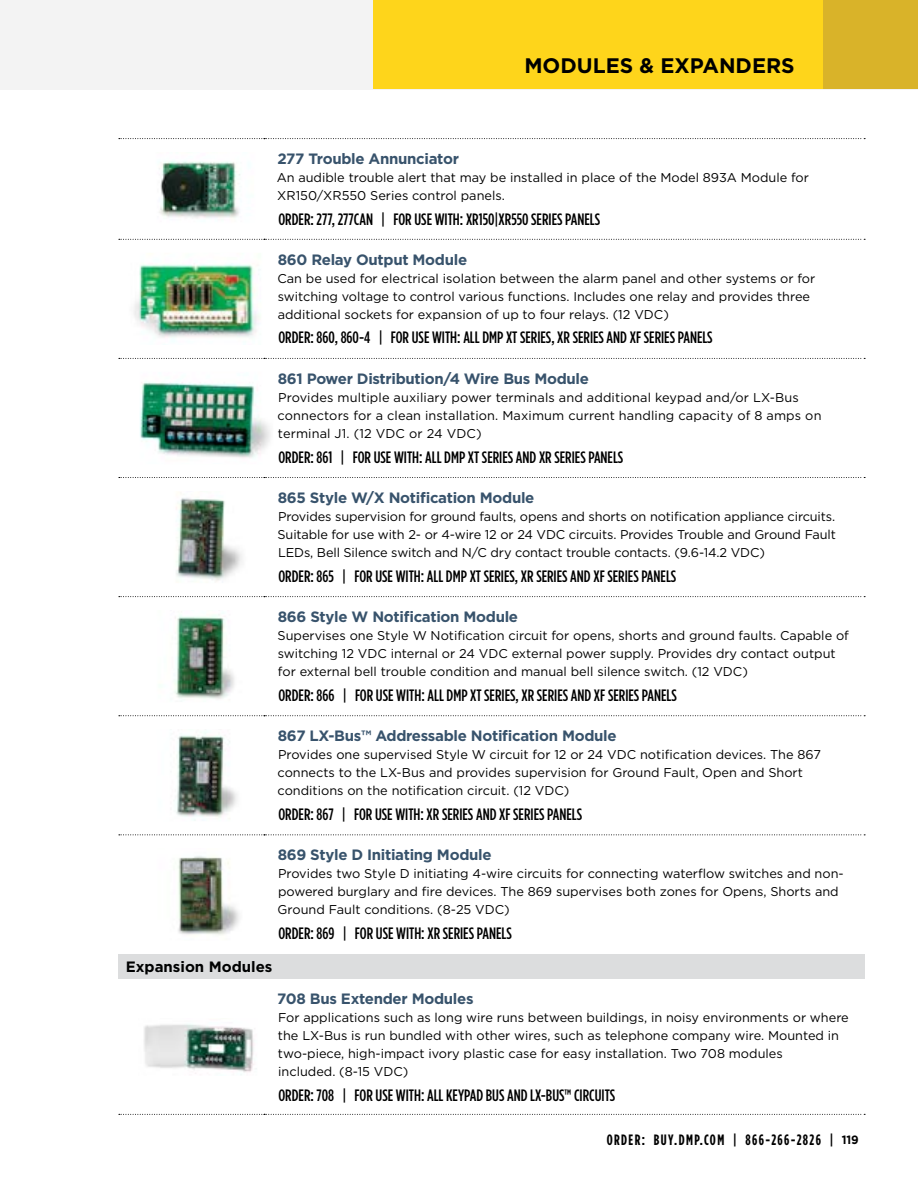
<style>
.page{position:relative;width:918px;height:1188px;background:#fff}
.page>*{position:absolute;margin:0;border:0;box-sizing:border-box;transform-origin:0 0}
.t1{font:700 21px "Gotham";color:#000}
.t2{font:500 16.5px "Gotham Condensed";color:#000}
.t3{font:700 15px "Gotham";letter-spacing:-.02em;color:#38536c}
.t4{font:700 15px "Gotham Condensed";letter-spacing:.1em;color:#000;scale:.95 1}
.t5{font:700 15px "Gotham";color:#000101}
.t6{font:12.75px/18px "Gotham";color:#000}
.s1{font-family:"Gotham";font-size:12px}
</style>
<div class="page">
<div style="left:0;top:0;width:918px;height:90px;background:#f3f3f3"></div>
<div style="left:374px;top:0;width:544px;height:89px;background:#fed51b"></div>
<div style="left:824px;top:0;width:94px;height:89px;background:#d9b329"></div>
<div style="left:118px;top:954px;width:747px;height:25px;background:#dcddde"></div>
<svg style="left:119px;top:138px;width:746px;height:1px"></svg>
<svg style="left:119px;top:358px;width:746px;height:1px"></svg>
<svg style="left:119px;top:477px;width:746px;height:1px"></svg>
<svg style="left:119px;top:596px;width:746px;height:1px"></svg>
<svg style="left:119px;top:715px;width:746px;height:1px"></svg>
<svg style="left:119px;top:834px;width:746px;height:1px"></svg>
<svg style="left:119px;top:1114px;width:746px;height:1px"></svg>
<svg style="left:119px;top:239px;width:746px;height:1px"></svg>
<img style="left:159px;top:161px;width:81px;height:57px">
<img style="left:134px;top:263px;width:126px;height:79px">
<img style="left:140px;top:381px;width:131px;height:77px">
<img style="left:176px;top:498px;width:66px;height:84px">
<img style="left:174px;top:614px;width:60px;height:85px">
<img style="left:176px;top:731px;width:61px;height:90px">
<img style="left:178px;top:856px;width:62px;height:79px">
<img style="left:144px;top:1024px;width:110px;height:51px">
<h1 class="t1" style="left:524px;top:51px;width:272px">MODULES &amp; EXPANDERS</h1>
<p class="t3" style="left:277px;top:149px;width:183px">277 Trouble Annunciator</p>
<p class="t6" style="left:277px;top:168px;width:534px">An audible trouble alert that may be installed in place of the Model 893A Module for<br>XR150/XR550 Series control panels.</p>
<p class="t2" style="left:278px;top:209px;width:323px">ORDER: 277, 277CAN | FOR USE WITH: XR150|XR550 SERIES PANELS</p>
<p class="t3" style="left:278px;top:250px;width:191px">860 Relay Output Module</p>
<p class="t6" style="left:277px;top:269px;width:539px">Can be used for electrical isolation between the alarm panel and other systems or for switching voltage to control various functions. Includes one relay and provides three additional sockets for expansion of up to four relays. (12 VDC)</p>
<p class="t2" style="left:278px;top:328px;width:436px">ORDER: 860, 860-4 | FOR USE WITH: ALL DMP XT SERIES, XR SERIES AND XF SERIES PANELS</p>
<p class="t3" style="left:278px;top:369px;width:313px">861 Power Distribution/4 Wire Bus Module</p>
<p class="t6" style="left:278px;top:388px;width:545px">Provides multiple auxiliary power terminals and additional keypad and/or LX-Bus connectors for a clean installation. Maximum current handling capacity of 8 amps on terminal J1. (12 VDC or 24 VDC)</p>
<p class="t2" style="left:278px;top:447px;width:346px">ORDER: 861 | FOR USE WITH: ALL DMP XT SERIES AND XR SERIES PANELS</p>
<p class="t3" style="left:278px;top:488px;width:258px">865 Style W/X Notification Module</p>
<p class="t6" style="left:278px;top:507px;width:560px;text-align:justify">Provides supervision for ground faults, opens and shorts on notification appliance circuits.<br>Suitable for use with 2- or 4-wire 12 or 24 VDC circuits. Provides Trouble and Ground Fault LEDs, Bell Silence switch and N/C dry contact trouble contacts. (9.6-14.2 VDC)</p>
<p class="t2" style="left:278px;top:566px;width:399px">ORDER: 865 | FOR USE WITH: ALL DMP XT SERIES, XR SERIES AND XF SERIES PANELS</p>
<p class="t3" style="left:278px;top:607px;width:242px">866 Style W Notification Module</p>
<p class="t6" style="left:278px;top:626px;width:573px">Supervises one Style W Notification circuit for opens, shorts and ground faults. Capable of switching 12 VDC internal or 24 VDC external power supply. Provides dry contact output for external bell trouble condition and manual bell silence switch. (12 VDC)</p>
<p class="t2" style="left:278px;top:685px;width:400px">ORDER: 866 | FOR USE WITH: ALL DMP XT SERIES, XR SERIES AND XF SERIES PANELS</p>
<p class="t3" style="left:278px;top:726px;width:340px">867 LX-Bus™ Addressable Notification Module</p>
<p class="t6" style="left:278px;top:745px;width:545px">Provides one supervised Style W circuit for 12 or 24 VDC notification devices. The 867 connects to the LX-Bus and provides supervision for Ground Fault, Open and Short conditions on the notification circuit. (12 VDC)</p>
<p class="t2" style="left:278px;top:805px;width:305px">ORDER: 867 | FOR USE WITH: XR SERIES AND XF SERIES PANELS</p>
<p class="t3" style="left:278px;top:845px;width:215px">869 Style D Initiating Module</p>
<p class="t6" style="left:278px;top:865px;width:568px">Provides two Style D initiating 4-wire circuits for connecting waterflow switches and non&shy;powered burglary and fire devices. The 869 supervises both zones for Opens, Shorts and<br>Ground Fault conditions. (8-25 VDC)</p>
<p class="t2" style="left:278px;top:924px;width:235px">ORDER: 869 | FOR USE WITH: XR SERIES PANELS</p>
<p class="t5" style="left:126px;top:957px;width:148px">Expansion Modules</p>
<p class="t3" style="left:277px;top:989px;width:198px">708 Bus Extender Modules</p>
<p class="t6" style="left:278px;top:1008px;width:572px">For applications such as long wire runs between buildings, in noisy environments or where the LX-Bus is run bundled with other wires, such as telephone company wire. Mounted in two-piece, high-impact ivory plastic case for easy installation. Two 708 modules<br>included. (8-15 VDC)</p>
<p class="t2" style="left:278px;top:1086px;width:338px">ORDER: 708 | FOR USE WITH: ALL KEYPAD BUS AND LX-BUS™ CIRCUITS</p>
<p class="t4" style="left:607px;top:1131px;width:267px">ORDER: BUY.DMP.COM | 866-266-2826 | <span class="s1">119</span></p>
</div>
